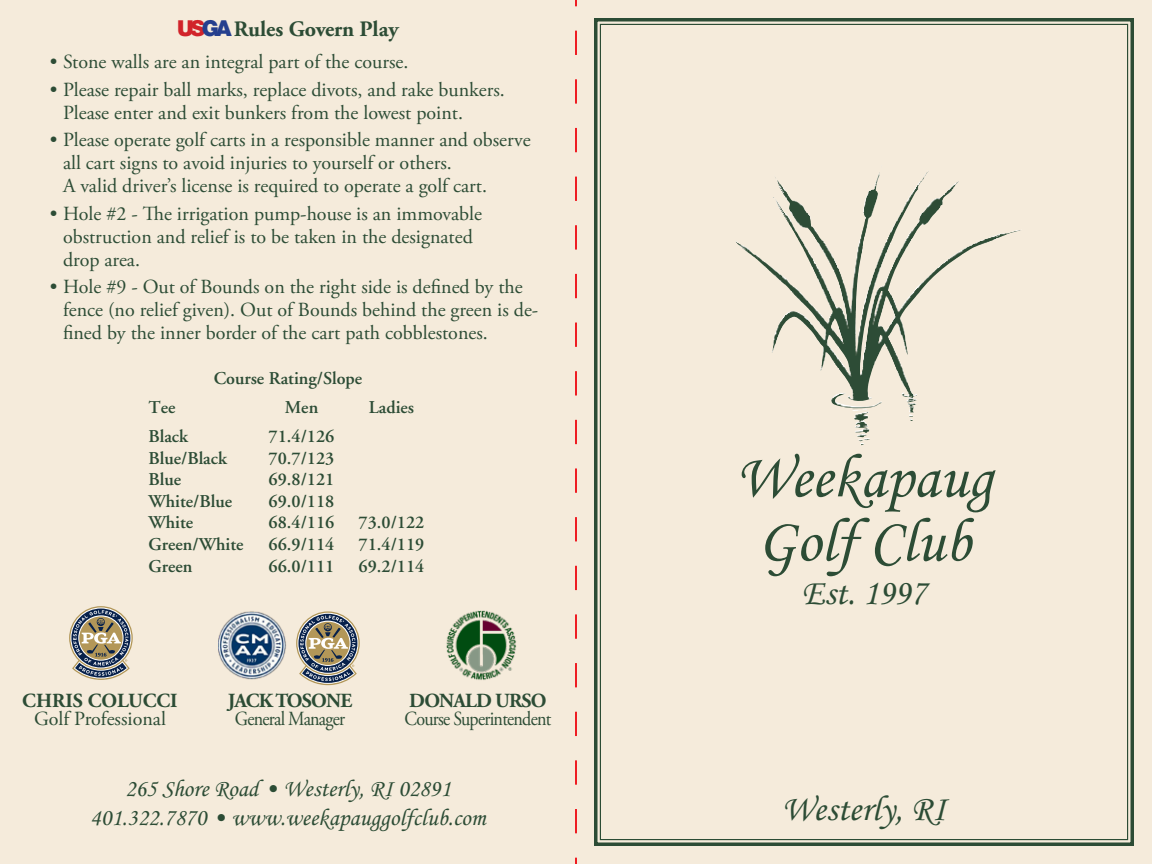
<style>
.page{position:relative;width:1152px;height:864px;background:#f5ebdb}
.page>*{position:absolute;margin:0;border:0;box-sizing:border-box;transform-origin:0 0}
.t1{font:62px "Monotype Corsiva";color:#2c4c35}
.t2{font:36px "Monotype Corsiva";color:#2c4c35}
.t3{font:24px "Monotype Corsiva";color:#2c4c35}
.t4{font:700 22px "Adobe Garamond Pro";letter-spacing:-.005em;color:#2c4c35}
.t5{font:20px/23px "Adobe Garamond Pro";color:#2c4c35}
.t6{font:20px "Adobe Garamond Pro";letter-spacing:-.04em;color:#2c4c35;scale:.9 1}
.t7{font:700 20px "Adobe Garamond Pro";letter-spacing:-.04em;color:#2c4c35}
.t8{font:700 20px "Adobe Garamond Pro";color:#2c4c35}
.t9{font:600 18px "Adobe Garamond";color:#2c4c35}
.s1{font-family:"Helvetica Neue";font-weight:900;color:#d1232a}
.s2{font-family:"Helvetica Neue";font-weight:900;color:#253f8e}
</style>
<div class="page">
<svg style="left:69px;top:606px;width:64px;height:74px"></svg>
<img style="left:446px;top:610px;width:71px;height:70px">
<svg style="left:296px;top:611px;width:64px;height:74px"></svg>
<svg style="left:594px;top:18px;width:540px;height:828px"></svg>
<img style="left:218px;top:611px;width:68px;height:69px">
<svg style="left:575px;top:0;width:2px;height:864px"></svg>
<p class="t4" style="left:177px;top:16px;width:223px"><span class="s1">US</span><span class="s2">GA</span>Rules Govern Play</p>
<p class="t5" style="left:50px;top:51px;width:360px">• Stone walls are an integral part of the course.</p>
<p class="t5" style="left:63px;top:79px;width:443px;text-indent:-13px">• Please repair ball marks, replace divots, and rake bunkers.<br>Please enter and exit bunkers from the lowest point.</p>
<p class="t5" style="left:63px;top:129px;width:469px;text-indent:-13px">• Please operate golf carts in a responsible manner and observe all cart signs to avoid injuries to yourself or others.<br>A valid driver’s license is required to operate a golf cart.</p>
<p class="t5" style="left:63px;top:203px;width:420px;text-indent:-13px">• Hole #2 - The irrigation pump-house is an immovable obstruction and relief is to be taken in the designated drop area.</p>
<p class="t5" style="left:63px;top:276px;width:477px;text-indent:-13px">• Hole #9 - Out of Bounds on the right side is defined by the fence (no relief given). Out of Bounds behind the green is de&shy;fined by the inner border of the cart path cobblestones.</p>
<p class="t9" style="left:214px;top:369px;width:150px">Course Rating/Slope</p>
<p class="t9" style="left:148px;top:398px;width:28px">Tee</p>
<p class="t9" style="left:285px;top:398px;width:35px">Men</p>
<p class="t9" style="left:369px;top:398px;width:47px">Ladies</p>
<p class="t9" style="left:148px;top:426px;width:41px">Black</p>
<p class="t9" style="left:269px;top:426px;width:67px">71.4/126</p>
<p class="t9" style="left:148px;top:448px;width:80px">Blue/Black</p>
<p class="t9" style="left:269px;top:448px;width:67px">70.7/123</p>
<p class="t9" style="left:148px;top:470px;width:34px">Blue</p>
<p class="t9" style="left:269px;top:470px;width:67px">69.8/121</p>
<p class="t9" style="left:148px;top:491px;width:85px">White/Blue</p>
<p class="t9" style="left:269px;top:491px;width:67px">69.0/118</p>
<p class="t9" style="left:148px;top:513px;width:46px">White</p>
<p class="t9" style="left:269px;top:513px;width:67px">68.4/116</p>
<p class="t9" style="left:359px;top:513px;width:67px">73.0/122</p>
<p class="t9" style="left:148px;top:534px;width:97px">Green/White</p>
<p class="t9" style="left:269px;top:534px;width:67px">66.9/114</p>
<p class="t9" style="left:359px;top:534px;width:67px">71.4/119</p>
<p class="t9" style="left:148px;top:556px;width:45px">Green</p>
<p class="t9" style="left:269px;top:556px;width:67px">66.0/111</p>
<p class="t9" style="left:359px;top:556px;width:67px">69.2/114</p>
<p class="t8" style="left:22px;top:689px;width:157px">CHRIS COLUCCI</p>
<p class="t5" style="left:34px;top:708px;width:133px">Golf Professional</p>
<p class="t7" style="left:228px;top:689px;width:126px">JACK TOSONE</p>
<p class="t6" style="left:235px;top:707px;width:124px">General Manager</p>
<p class="t7" style="left:409px;top:689px;width:139px">DONALD URSO</p>
<p class="t6" style="left:405px;top:707px;width:165px">Course Superintendent</p>
<p class="t3" style="left:125px;top:776px;width:327px">265 Shore Road • Westerly, RI 02891</p>
<p class="t3" style="left:90px;top:805px;width:397px">401.322.7870 • www.weekapauggolfclub.com</p>
<p class="t1" style="left:736px;top:445px;width:258px">Weekapaug</p>
<p class="t1" style="left:757px;top:509px;width:215px">Golf Club</p>
<p class="t2" style="left:802px;top:574px;width:126px">Est. 1997</p>
<p class="t2" style="left:782px;top:790px;width:166px">Westerly, RI</p>
</div>
